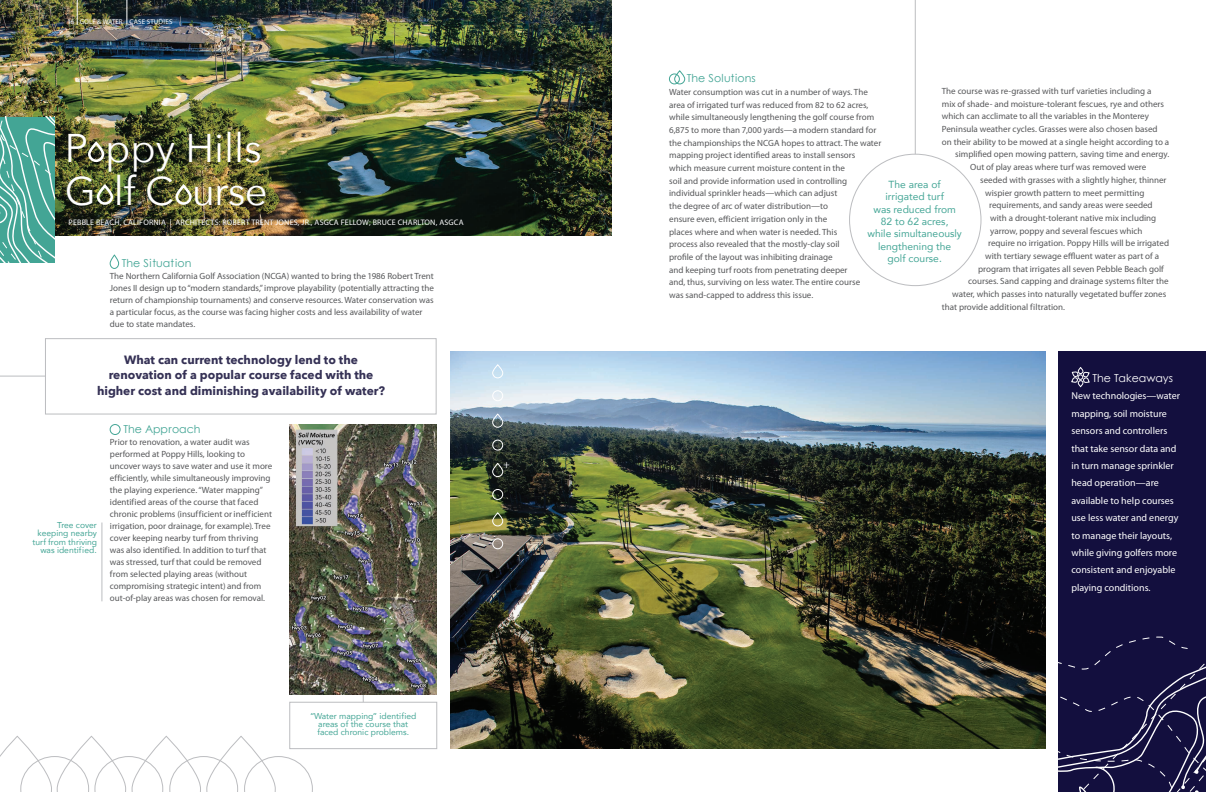
<style>
.page{position:relative;width:1224px;height:792px;background:#fff}
.page>*{position:absolute;margin:0;border:0;box-sizing:border-box;transform-origin:0 0}
.t1{font:40px/42.8px "Avenir Next";color:#fff}
.t2{font:700 12px/15.4px "Avenir Next";color:#353155;text-align:center}
.t3{font:12px "Minion Pro";color:#fff}
.t4{font:11px "Century Gothic";color:#43a595}
.t5{font:11px "Century Gothic";color:#fff}
.t6{font:10.3px/12.4px "Avenir";color:#43a595;text-align:center}
.t7{font:10px/17.4px "Myriad Pro";color:#fff}
.t8{font:9px/12.7px "Myriad Pro";color:#57585a}
.t9{font:8.5px/8.5px "Avenir";color:#43a595;text-align:right}
.t10{font:8px "Myriad Pro";letter-spacing:.02em;color:#fff}
.t11{font:7px "Myriad Pro";color:#fff}
</style>
<div class="page">
<img style="left:450px;top:352px;width:595px;height:397px">
<div style="left:110px;top:424px;width:10px;height:11px;border:1px solid #43a595;border-radius:50%"></div>
<div style="left:290px;top:702px;width:147px;height:47px;border:1px solid #bcbdc0"></div>
<img style="left:0;top:0;width:612px;height:235px">
<div style="left:88px;top:142px;width:16px;height:20px;border:3px solid #fff;border-radius:7px"></div>
<div style="left:97px;top:185px;width:16px;height:20px;border:3px solid #fff;border-radius:7px"></div>
<div style="left:175px;top:185px;width:17px;height:20px;border:3px solid #fff;border-radius:7px"></div>
<svg style="left:0;top:117px;width:55px;height:146px;background:#60b3a5"></svg>
<svg style="left:110px;top:255px;width:9px;height:14px"></svg>
<div style="left:492px;top:365px;width:11px;height:13px;border:1px solid #fff;border-radius:5px"></div>
<div style="left:492px;top:391px;width:11px;height:10px;border:1px solid #fff;border-radius:50%"></div>
<div style="left:492px;top:414px;width:11px;height:13px;border:1px solid #fff;border-radius:5px"></div>
<div style="left:492px;top:440px;width:11px;height:10px;border:1px solid #fff;border-radius:50%"></div>
<div style="left:492px;top:463px;width:11px;height:14px;border:1px solid #fff;border-radius:5px"></div>
<div style="left:492px;top:489px;width:11px;height:11px;border:1px solid #fff;border-radius:50%"></div>
<div style="left:492px;top:513px;width:11px;height:13px;border:1px solid #fff;border-radius:5px"></div>
<div style="left:492px;top:539px;width:11px;height:10px;border:1px solid #fff;border-radius:50%"></div>
<svg style="left:0;top:736px;width:313px;height:56px"></svg>
<div style="left:45px;top:338px;width:391px;height:76px;border:1px solid #bcbdc0"></div>
<img style="left:290px;top:425px;width:147px;height:270px">
<div style="left:1058px;top:351px;width:148px;height:441px;background:#130f3e"></div>
<svg style="left:1071px;top:367px;width:19px;height:20px"></svg>
<svg style="left:1058px;top:636px;width:148px;height:156px"></svg>
<div style="left:674px;top:71px;width:11px;height:13px;border:1px solid #43a595;border-radius:5px"></div>
<div style="left:669px;top:74px;width:11px;height:10px;border:1px solid #43a595;border-radius:50%"></div>
<hr style="left:915px;top:0;width:1px;height:154px;background:#bcbdc0">
<svg style="left:77px;top:0;width:1px;height:25px"></svg>
<svg style="left:127px;top:0;width:1px;height:25px"></svg>
<hr style="left:0;top:376px;width:45px;height:1px;background:#bcbdc0">
<hr style="left:102px;top:523px;width:1px;height:78px;background:#bcbdc0">
<p class="t11" style="left:67px;top:18px;width:107px">16 GOLF &amp; WATER CASE STUDIES</p>
<h1 class="t1" style="left:65px;top:125px;width:204px">P ppy Hills<br>G lf C urse</h1>
<p class="t10" style="left:69px;top:218px;width:396px">PEBBLE BEACH, CALIFORNIA | ARCHITECTS: ROBERT TRENT JONES, JR., ASGCA FELLOW; BRUCE CHARLTON, ASGCA</p>
<p class="t4" style="left:122px;top:256px;width:71px">The Situation</p>
<p class="t8" style="left:110px;top:270px;width:326px;line-height:12px">The Northern California Golf Association (NCGA) wanted to bring the 1986 Robert Trent Jones II design up to “modern standards,” improve playability (potentially attracting the return of championship tournaments) and conserve resources. Water conservation was a particular focus, as the course was facing higher costs and less availability of water due to state mandates.</p>
<h2 class="t2" style="left:97px;top:352px;width:290px">What can current technology lend to the renovation of a popular course faced with the higher cost and diminishing availability of water?</h2>
<p class="t9" style="left:33px;top:520px;width:66px">Tree cover keeping nearby turf from thriving was identified.</p>
<p class="t4" style="left:123px;top:422px;width:79px">The Approach</p>
<p class="t8" style="left:110px;top:436px;width:164px;line-height:12.1px">Prior to renovation, a water audit was performed at Poppy Hills, looking to uncover ways to save water and use it more efficiently, while simultaneously improving the playing experience. “Water mapping” identified areas of the course that faced chronic problems (insufficient or inefficient irrigation, poor drainage, for example). Tree cover keeping nearby turf from thriving was also identified. In addition to turf that was stressed, turf that could be removed from selected playing areas (without compromising strategic intent) and from out-of-play areas was chosen for removal.</p>
<h2 class="t3" style="left:503px;top:456px;width:8px">+</h2>
<p class="t9" style="left:310px;top:711px;width:108px;text-align:center">“Water mapping” identified areas of the course that faced chronic problems.</p>
<p class="t4" style="left:687px;top:72px;width:70px">The Solutions</p>
<p class="t8" style="left:669px;top:86px;width:214px">Water consumption was cut in a number of ways. The area of irrigated turf was reduced from 82 to 62 acres, while simultaneously lengthening the golf course from 6,875 to more than 7,000 yards—a modern standard for the championships the NCGA hopes to attract. The water mapping project identified areas to install sensors<br>which measure current moisture content in the<br>soil and provide information used in controlling individual sprinkler heads—which can adjust<br>the degree of arc of water distribution—to<br>ensure even, efficient irrigation only in the<br>places where and when water is needed. This<br>process also revealed that the mostly-clay soil<br>profile of the layout was inhibiting drainage<br>and keeping turf roots from penetrating deeper<br>and, thus, surviving on less water. The entire course<br>was sand-capped to address this issue.</p>
<p class="t8" style="left:942px;top:85px;width:211px">The course was re-grassed with turf varieties including a</p>
<p class="t8" style="left:942px;top:97px;width:224px">mix of shade- and moisture-tolerant fescues, rye and others</p>
<p class="t8" style="left:942px;top:110px;width:209px">which can acclimate to all the variables in the Monterey</p>
<p class="t8" style="left:942px;top:123px;width:217px">Peninsula weather cycles. Grasses were also chosen based</p>
<p class="t8" style="left:942px;top:136px;width:229px">on their ability to be mowed at a single height according to a</p>
<p class="t8" style="left:955px;top:148px;width:216px">simplified open mowing pattern, saving time and energy.</p>
<p class="t8" style="left:970px;top:161px;width:178px">Out of play areas where turf was removed were</p>
<p class="t8" style="left:980px;top:174px;width:188px">seeded with grasses with a slightly higher, thinner</p>
<p class="t8" style="left:985px;top:186px;width:161px">wispier growth pattern to meet permitting</p>
<p class="t8" style="left:989px;top:199px;width:165px">requirements, and sandy areas were seeded</p>
<p class="t8" style="left:990px;top:212px;width:168px">with a drought-tolerant native mix including</p>
<p class="t8" style="left:990px;top:224px;width:154px">yarrow, poppy and several fescues which</p>
<p class="t8" style="left:988px;top:237px;width:182px">require no irrigation. Poppy Hills will be irrigated</p>
<p class="t8" style="left:985px;top:250px;width:175px">with tertiary sewage effluent water as part of a</p>
<p class="t8" style="left:978px;top:263px;width:187px">program that irrigates all seven Pebble Beach golf</p>
<p class="t8" style="left:968px;top:275px;width:202px">courses. Sand capping and drainage systems filter the</p>
<p class="t8" style="left:952px;top:288px;width:216px">water, which passes into naturally vegetated buffer zones</p>
<p class="t8" style="left:942px;top:301px;width:125px">that provide additional filtration.</p>
<p class="t6" style="left:867px;top:178px;width:96px">The area of<br>irrigated turf<br>was reduced from<br>82 to 62 acres,<br>while simultaneously lengthening the<br>golf course.</p>
<p class="t5" style="left:1092px;top:371px;width:82px">The Takeaways</p>
<p class="t7" style="left:1071px;top:388px;width:110px">New technologies—water mapping, soil moisture sensors and controllers that take sensor data and in turn manage sprinkler head operation—are available to help courses use less water and energy to manage their layouts, while giving golfers more consistent and enjoyable playing conditions.</p>
</div>
